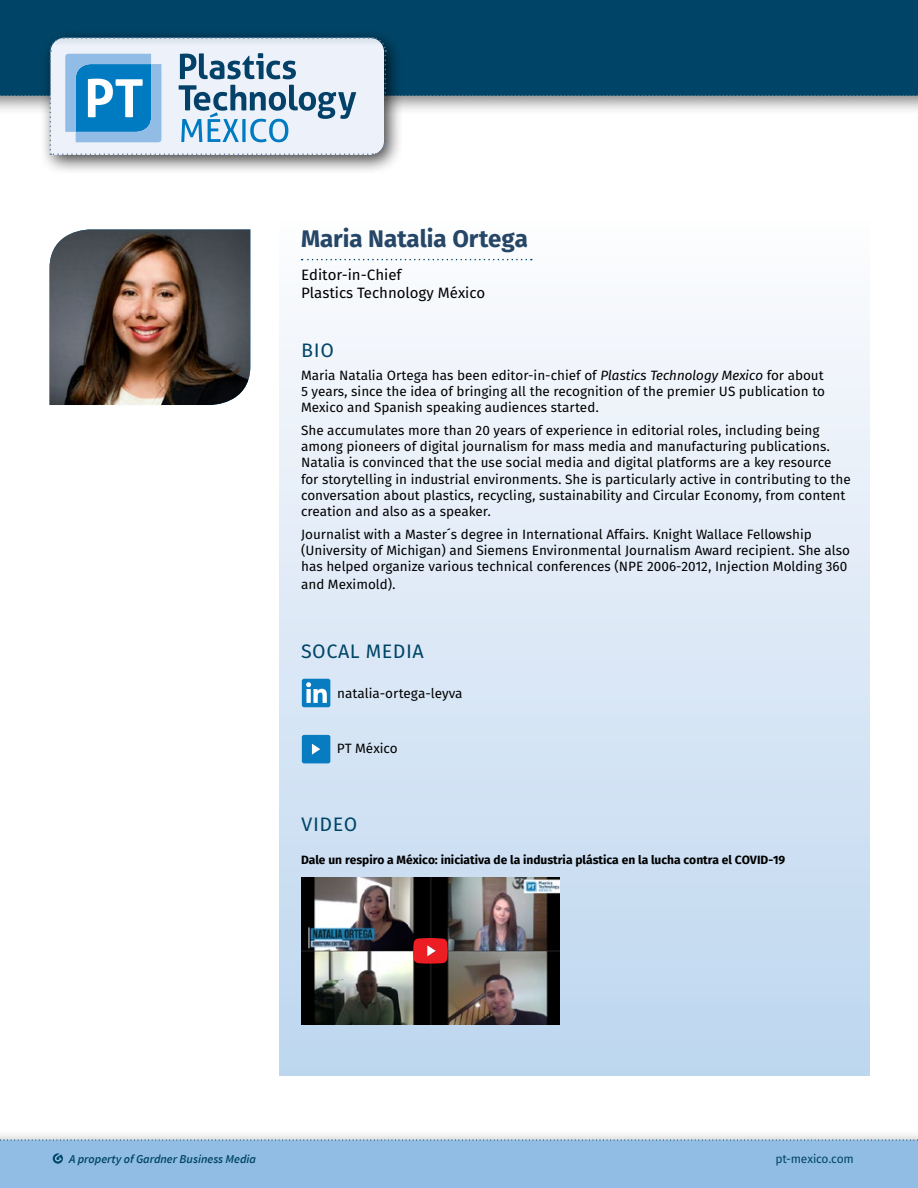
<style>
.page{position:relative;width:918px;height:1188px;background:#fff}
.page>*{position:absolute;margin:0;border:0;box-sizing:border-box;transform-origin:0 0}
.t1{font:700 24px "Fira Sans OT";color:#254666}
.t2{font:19.5px "Fira Sans OT";letter-spacing:.025em;color:#004567}
.t3{font:15px/18px "Fira Sans OT";color:#000}
.t4{font:13.5px/16.2px "Fira Sans OT";color:#000}
.t5{font:700 12px "Fira Sans OT";color:#000}
.t6{font:italic 600 12px "Source Sans Pro";color:#004567}
.t7{font:12px "Fira Sans OT";letter-spacing:-.02em;color:#004567}
.s1{font-style:italic}
</style>
<div class="page">
<div style="left:280px;top:214px;width:589px;height:862px;background:linear-gradient(to bottom,#fdfcfe,#bcd5ee)"></div>
<div style="left:302px;top:679px;width:28px;height:28px;background:#087cc1;border-radius:2px"></div>
<svg style="left:306px;top:682px;width:21px;height:21px"></svg>
<img style="left:301px;top:877px;width:259px;height:147px">
<svg style="left:413px;top:938px;width:35px;height:26px"></svg>
<div style="left:302px;top:735px;width:28px;height:28px;background:#087cc1;border-radius:2px"></div>
<svg style="left:312px;top:744px;width:8px;height:11px"></svg>
<div style="left:0;top:0;width:918px;height:36px;background:#004567"></div>
<div style="left:40px;top:28px;width:364px;height:147px;background:#000;opacity:.75"></div>
<svg style="left:0;top:36px;width:918px;height:120px"></svg>
<svg style="left:302px;top:259px;width:230px;height:1px"></svg>
<div style="left:0;top:1130px;width:918px;height:58px;background:#000;opacity:.5"></div>
<div style="left:0;top:1145px;width:918px;height:43px;background:#91bde5"></div>
<svg style="left:0;top:1139px;width:918px;height:6px;background:#94bbde"></svg>
<svg style="left:53px;top:1153px;width:10px;height:11px"></svg>
<img style="left:50px;top:230px;width:200px;height:175px">
<h1 class="t1" style="left:301px;top:221px;width:228px">Maria Natalia Ortega</h1>
<p class="t3" style="left:301px;top:267px;width:186px">Editor-in-Chief<br>Plastics Technology México</p>
<h2 class="t2" style="left:301px;top:336px;width:34px">BIO</h2>
<p class="t4" style="left:301px;top:368px;width:526px;text-align:justify">Maria Natalia Ortega has been editor-in-chief of <span class="s1">Plastics Technology Mexico</span> for about 5 years, since the idea of bringing all the recognition of the premier US publication to Mexico and Spanish speaking audiences started.</p>
<p class="t4" style="left:301px;top:423px;width:551px">She accumulates more than 20 years of experience in editorial roles, including being among pioneers of digital journalism for mass media and manufacturing publications.<br>Natalia is convinced that the use social media and digital platforms are a key resource for storytelling in industrial environments. She is particularly active in contributing to the conversation about plastics, recycling, sustainability and Circular Economy, from content creation and also as a speaker.</p>
<p class="t4" style="left:301px;top:527px;width:551px">Journalist with a Master´s degree in International Affairs. Knight Wallace Fellowship (University of Michigan) and Siemens Environmental Journalism Award recipient. She also has helped organize various technical conferences (NPE 2006-2012, Injection Molding 360</p>
<p class="t4" style="left:301px;top:578px;width:96px">and Meximold).</p>
<h2 class="t2" style="left:301px;top:637px;width:124px">SOCAL MEDIA</h2>
<p class="t4" style="left:337px;top:686px;width:127px">natalia-ortega-leyva</p>
<p class="t4" style="left:337px;top:741px;width:62px">PT México</p>
<h2 class="t2" style="left:301px;top:810px;width:58px">VIDEO</h2>
<p class="t5" style="left:301px;top:852px;width:486px">Dale un respiro a México: iniciativa de la industria plástica en la lucha contra el COVID-19</p>
<p class="t6" style="left:69px;top:1151px;width:189px">A property of Gardner Business Media</p>
<p class="t7" style="left:775px;top:1150px;width:80px">pt-mexico.com</p>
</div>
